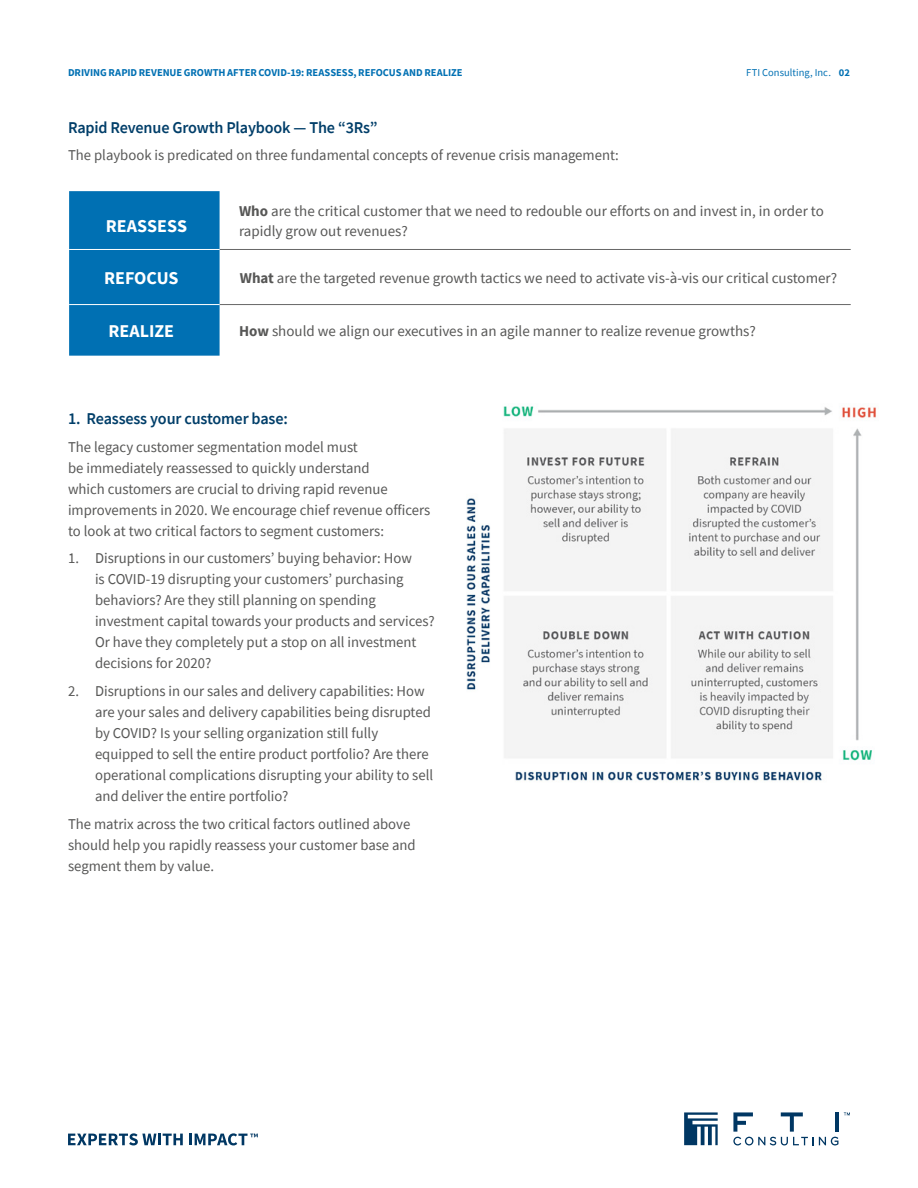
<style>
.page{position:relative;width:918px;height:1188px;background:#fff}
.page>*{position:absolute;margin:0;border:0;box-sizing:border-box;transform-origin:0 0}
.t1{font:700 18px "Source Sans Pro";color:#fff}
.t2{font:600 16.5px "Source Sans Pro";letter-spacing:-.01em;color:#003e69}
.t3{font:15px/21px "Source Sans Pro";color:#575756}
.t4{font:700 10.5px "Source Sans Pro";letter-spacing:-.005em;color:#0070b3}
.t5{font:10.5px "Source Sans Pro";letter-spacing:.005em;color:#0070b3}
.s1{font-weight:700}
</style>
<div class="page">
<svg style="left:68px;top:1133px;width:115px;height:12px"></svg>
<svg style="left:189px;top:1133px;width:69px;height:12px"></svg>
<svg style="left:684px;top:1112px;width:34px;height:33px"></svg>
<svg style="left:844px;top:1112px;width:6px;height:3px"></svg>
<hr style="left:835px;top:1112px;width:4px;height:20px;background:#003763">
<svg style="left:733px;top:1112px;width:105px;height:33px"></svg>
<div style="left:69px;top:191px;width:151px;height:165px;background:#0070b3"></div>
<hr style="left:220px;top:249px;width:631px;height:1px;background:#666">
<hr style="left:220px;top:304px;width:631px;height:1px;background:#666">
<hr style="left:69px;top:249px;width:151px;height:1px;background:#fff">
<hr style="left:69px;top:304px;width:151px;height:1px;background:#fff">
<img style="left:466px;top:406px;width:411px;height:376px">
<p class="t4" style="left:68px;top:65px;width:396px">DRIVING RAPID REVENUE GROWTH AFTER COVID-19: REASSESS, REFOCUS AND REALIZE</p>
<p class="t5" style="left:746px;top:66px;width:105px">FTI Consulting, Inc. <span class="s1">02</span></p>
<p class="t2" style="left:68px;top:116px;width:311px">Rapid Revenue Growth Playbook — The “3Rs”</p>
<p class="t3" style="left:68px;top:145px;width:552px">The playbook is predicated on three fundamental concepts of revenue crisis management:</p>
<p class="t1" style="left:106px;top:214px;width:83px">REASSESS</p>
<p class="t3" style="left:239px;top:201px;width:586px;line-height:20.2px"><span class="s1">Who</span> are the critical customer that we need to redouble our efforts on and invest in, in order to rapidly grow out revenues?</p>
<p class="t1" style="left:104px;top:266px;width:76px">REFOCUS</p>
<p class="t3" style="left:240px;top:267px;width:599px"><span class="s1">What</span> are the targeted revenue growth tactics we need to activate vis-à-vis our critical customer?</p>
<p class="t1" style="left:109px;top:319px;width:67px">REALIZE</p>
<p class="t3" style="left:239px;top:320px;width:518px"><span class="s1">How</span> should we align our executives in an agile manner to realize revenue growths?</p>
<p class="t2" style="left:68px;top:408px;width:221px">1. Reassess your customer base:</p>
<p class="t3" style="left:68px;top:436px;width:364px">The legacy customer segmentation model must<br>be immediately reassessed to quickly understand<br>which customers are crucial to driving rapid revenue improvements in 2020. We encourage chief revenue officers to look at two critical factors to segment customers:</p>
<p class="t3" style="left:95px;top:548px;width:341px;text-indent:-27px">1. Disruptions in our customers’ buying behavior: How<br>is COVID-19 disrupting your customers’ purchasing behaviors? Are they still planning on spending investment capital towards your products and services?<br>Or have they completely put a stop on all investment decisions for 2020?</p>
<p class="t3" style="left:95px;top:681px;width:340px;text-indent:-27px">2. Disruptions in our sales and delivery capabilities: How are your sales and delivery capabilities being disrupted by COVID? Is your selling organization still fully equipped to sell the entire product portfolio? Are there operational complications disrupting your ability to sell and deliver the entire portfolio?</p>
<p class="t3" style="left:68px;top:813px;width:349px">The matrix across the two critical factors outlined above should help you rapidly reassess your customer base and segment them by value.</p>
</div>
